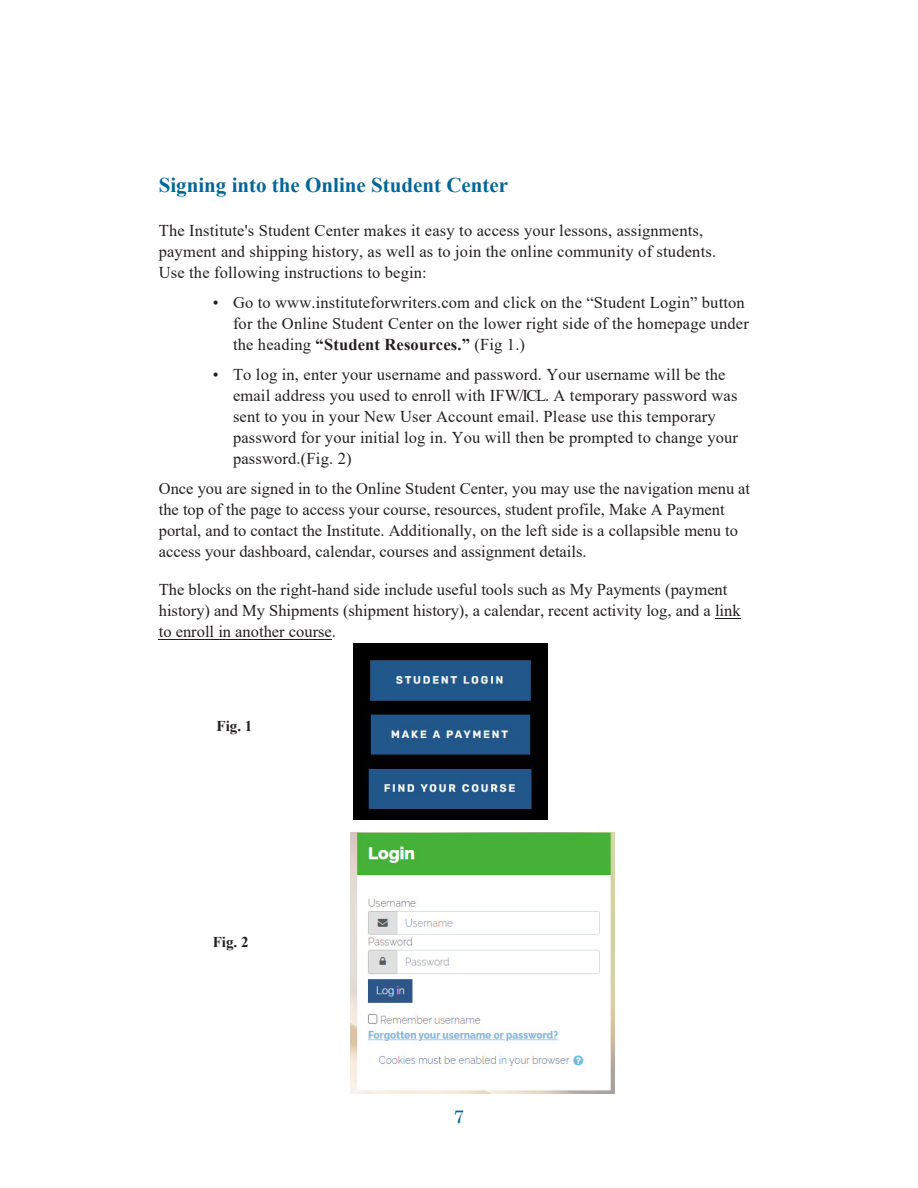
<style>
.page{position:relative;width:918px;height:1188px;background:#fff}
.page>*{position:absolute;margin:0;border:0;box-sizing:border-box;transform-origin:0 0}
.Body{font:700 21px "Times New Roman";color:#069}
.t1{font:18px "Century";color:#069;scale:1.08 1}
.List{font:16.5px/21px "Times New Roman";color:#231f20}
.Body-2{font:16.5px/21px "Times New Roman";letter-spacing:.01em;color:#231f20}
.t2{font:700 15px "Times New Roman";color:#231f20}
.s1{font-style:inherit}
.s2{font-weight:700}
</style>
<div class="page">
<img style="left:350px;top:832px;width:264px;height:261px">
<img style="left:353px;top:644px;width:195px;height:176px">
<svg style="left:715px;top:618px;width:26px;height:1px"></svg>
<hr style="left:159px;top:639px;width:173px;height:1px;background:#231f20">
<p class="Body" style="left:159px;top:170px;width:351px">Signing into the Online Student Center</p>
<p class="Body-2" style="left:159px;top:219px;width:559px"><span class="s1">The Institute's</span> Student Center makes it easy to access your lessons, assignments, payment and shipping history, as well as to join the online community of students.<br>Use the following instructions to begin:</p>
<p class="List" style="left:233px;top:291px;width:517px;text-indent:-20px">• Go to www.instituteforwriters.com and click on the “Student Login” button for the Online Student Center on the lower right side of the homepage under the heading <span class="s2">“Student Resources.”</span> (Fig 1.)</p>
<p class="List" style="left:233px;top:363px;width:507px;text-indent:-20px">• To log in, enter your username and password. Your username will be the email address you used to enroll with IFW<span class="s1">/ICL</span>. A temporary password was sent to you in your New User Account email. Please use this temporary password for your initial log in. You will then be prompted to change your password.(Fig. 2)</p>
<p class="List" style="left:159px;top:477px;width:593px">Once you are signed in to the Online Student Center, you may use the navigation menu at the top of the page to access your course, resources, student profile, Make A Payment portal, and to contact <span class="s1">the Ins</span>t<span class="s1">itute</span>. Additionally, on the left side is a collapsible menu to access your dashboard, calendar, courses and assignment details.</p>
<p class="List" style="left:159px;top:578px;width:583px">The blocks on the right-hand side include useful tools such as My Payments (payment history) and My Shipments (shipment history), a calendar, recent activity log, and a link to enroll in another course.</p>
<p class="t2" style="left:217px;top:715px;width:37px">Fig. 1</p>
<p class="t2" style="left:213px;top:931px;width:37px">Fig. 2</p>
<p class="t1" style="left:454px;top:1102px;width:12px">7</p>
</div>
